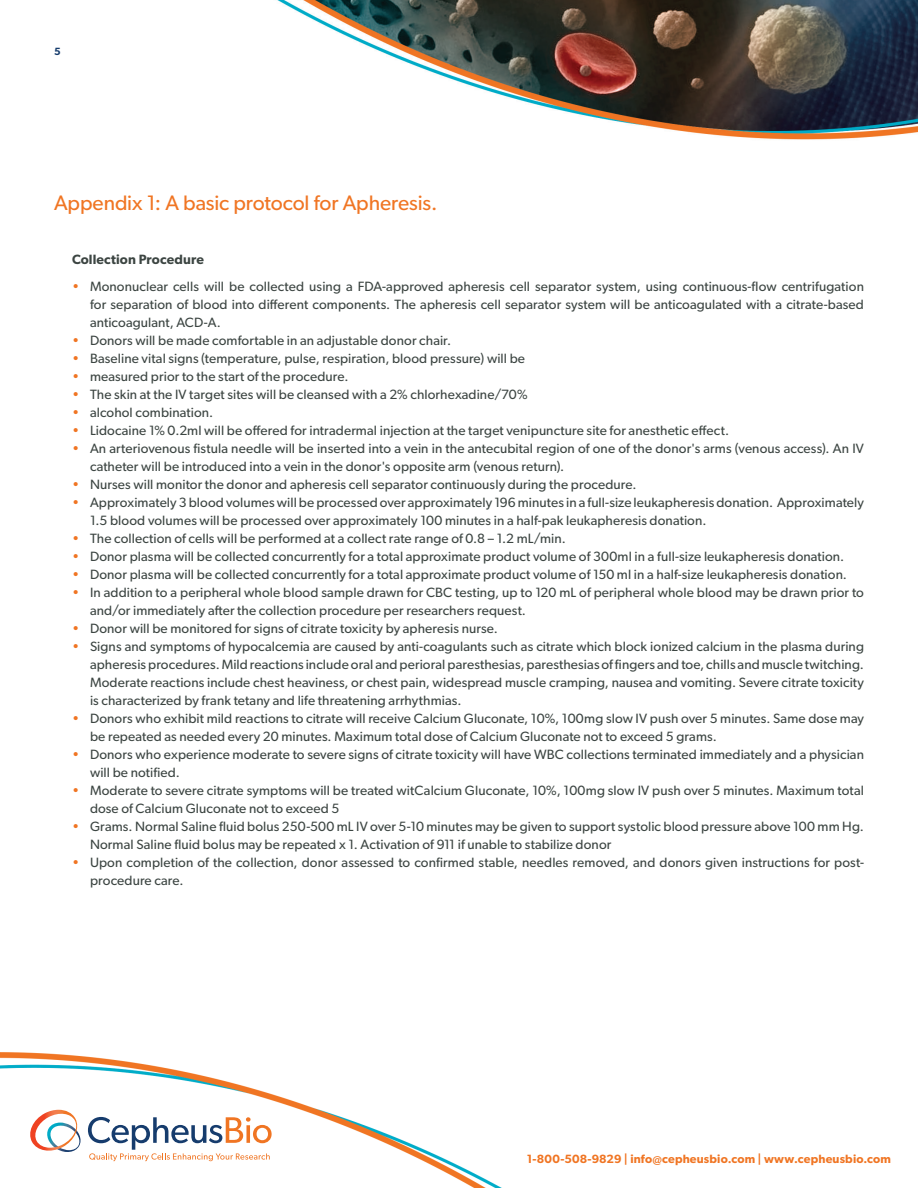
<style>
.page{position:relative;width:918px;height:1188px;background:#fff}
.page>*{position:absolute;margin:0;border:0;box-sizing:border-box;transform-origin:0 0}
.HDR-Header{font:21px "Gibson";letter-spacing:-.005em;color:#f07523}
.t1{font:13.5px/18px "Gibson";letter-spacing:.01em;color:#3c4542}
.MB-Main_Body{font:600 13.5px "Gibson";letter-spacing:.01em;color:#3c4542}
.t2{font:600 12px "Gibson";letter-spacing:.015em;color:#f07523}
.t3{font:600 10.5px "Gibson";color:#163c6d}
.s1{color:#f07523}
</style>
<div class="page">
<img style="left:277px;top:0;width:641px;height:140px">
<img style="left:0;top:1052px;width:502px;height:136px">
<svg style="left:27px;top:1110px;width:245px;height:51px"></svg>
<p class="t3" style="left:54px;top:45px;width:8px">5</p>
<p class="HDR-Header" style="left:54px;top:190px;width:385px">Appendix 1: A basic protocol for Apheresis.</p>
<p class="MB-Main_Body" style="left:72px;top:251px;width:134px">Collection Procedure</p>
<p class="t1" style="left:90px;top:277px;width:775px;text-align:justify;text-indent:-18px"><span class="s1">•</span> Mononuclear cells will be collected using a FDA-approved apheresis cell separator system, using continuous-flow centrifugation for separation of blood into different components. The apheresis cell separator system will be anticoagulated with a citrate-based anticoagulant, ACD-A.</p>
<p class="t1" style="left:72px;top:331px;width:381px"><span class="s1">•</span> Donors will be made comfortable in an adjustable donor chair.</p>
<p class="t1" style="left:72px;top:349px;width:455px"><span class="s1">•</span> Baseline vital signs (temperature, pulse, respiration, blood pressure) will be</p>
<p class="t1" style="left:72px;top:367px;width:278px"><span class="s1">•</span> measured prior to the start of the procedure.</p>
<p class="t1" style="left:72px;top:385px;width:457px"><span class="s1">•</span> The skin at the IV target sites will be cleansed with a 2% chlorhexadine/70%</p>
<p class="t1" style="left:72px;top:403px;width:143px"><span class="s1">•</span> alcohol combination.</p>
<p class="t1" style="left:72px;top:421px;width:659px"><span class="s1">•</span> Lidocaine 1% 0.2ml will be offered for intradermal injection at the target venipuncture site for anesthetic effect.</p>
<p class="t1" style="left:90px;top:439px;width:775px;text-indent:-18px"><span class="s1">•</span> An arteriovenous fistula needle will be inserted into a vein in the antecubital region of one of the donor's arms (venous access). An IV catheter will be introduced into a vein in the donor's opposite arm (venous return).</p>
<p class="t1" style="left:72px;top:475px;width:566px"><span class="s1">•</span> Nurses will monitor the donor and apheresis cell separator continuously during the procedure.</p>
<p class="t1" style="left:90px;top:493px;width:775px;text-indent:-18px"><span class="s1">•</span> Approximately 3 blood volumes will be processed over approximately 196 minutes in a full-size leukapheresis donation. Approximately<br>1.5 blood volumes will be processed over approximately 100 minutes in a half-pak leukapheresis donation.</p>
<p class="t1" style="left:72px;top:529px;width:495px"><span class="s1">•</span> The collection of cells will be performed at a collect rate range of 0.8 – 1.2 mL/min.</p>
<p class="t1" style="left:72px;top:547px;width:774px"><span class="s1">•</span> Donor plasma will be collected concurrently for a total approximate product volume of 300ml in a full-size leukapheresis donation.</p>
<p class="t1" style="left:72px;top:565px;width:776px"><span class="s1">•</span> Donor plasma will be collected concurrently for a total approximate product volume of 150 ml in a half-size leukapheresis donation.</p>
<p class="t1" style="left:90px;top:583px;width:776px;text-indent:-18px"><span class="s1">•</span> In addition to a peripheral whole blood sample drawn for CBC testing, up to 120 mL of peripheral whole blood may be drawn prior to and/or immediately after the collection procedure per researchers request.</p>
<p class="t1" style="left:72px;top:619px;width:428px"><span class="s1">•</span> Donor will be monitored for signs of citrate toxicity by apheresis nurse.</p>
<p class="t1" style="left:90px;top:637px;width:776px;text-align:justify;text-indent:-18px"><span class="s1">•</span> Signs and symptoms of hypocalcemia are caused by anti-coagulants such as citrate which block ionized calcium in the plasma during apheresis procedures. Mild reactions include oral and perioral paresthesias, paresthesias of fingers and toe, chills and muscle twitching.<br>Moderate reactions include chest heaviness, or chest pain, widespread muscle cramping, nausea and vomiting. Severe citrate toxicity is characterized by frank tetany and life threatening arrhythmias.</p>
<p class="t1" style="left:90px;top:709px;width:776px;text-indent:-18px"><span class="s1">•</span> Donors who exhibit mild reactions to citrate will receive Calcium Gluconate, 10%, 100mg slow IV push over 5 minutes. Same dose may be repeated as needed every 20 minutes. Maximum total dose of Calcium Gluconate not to exceed 5 grams.</p>
<p class="t1" style="left:90px;top:745px;width:776px;text-indent:-18px"><span class="s1">•</span> Donors who experience moderate to severe signs of citrate toxicity will have WBC collections terminated immediately and a physician will be notified.</p>
<p class="t1" style="left:90px;top:781px;width:775px;text-indent:-18px"><span class="s1">•</span> Moderate to severe citrate symptoms will be treated witCalcium Gluconate, 10%, 100mg slow IV push over 5 minutes. Maximum total dose of Calcium Gluconate not to exceed 5</p>
<p class="t1" style="left:90px;top:817px;width:776px;text-indent:-18px"><span class="s1">•</span> Grams. Normal Saline fluid bolus 250-500 mL IV over 5-10 minutes may be given to support systolic blood pressure above 100 mm Hg.<br>Normal Saline fluid bolus may be repeated x 1. Activation of 911 if unable to stabilize donor</p>
<p class="t1" style="left:90px;top:853px;width:775px;text-indent:-18px"><span class="s1">•</span> Upon completion of the collection, donor assessed to confirmed stable, needles removed, and donors given instructions for post&shy;procedure care.</p>
<p class="t2" style="left:527px;top:1151px;width:366px">1-800-508-9829 | info@cepheusbio.com | www.cepheusbio.com</p>
</div>
